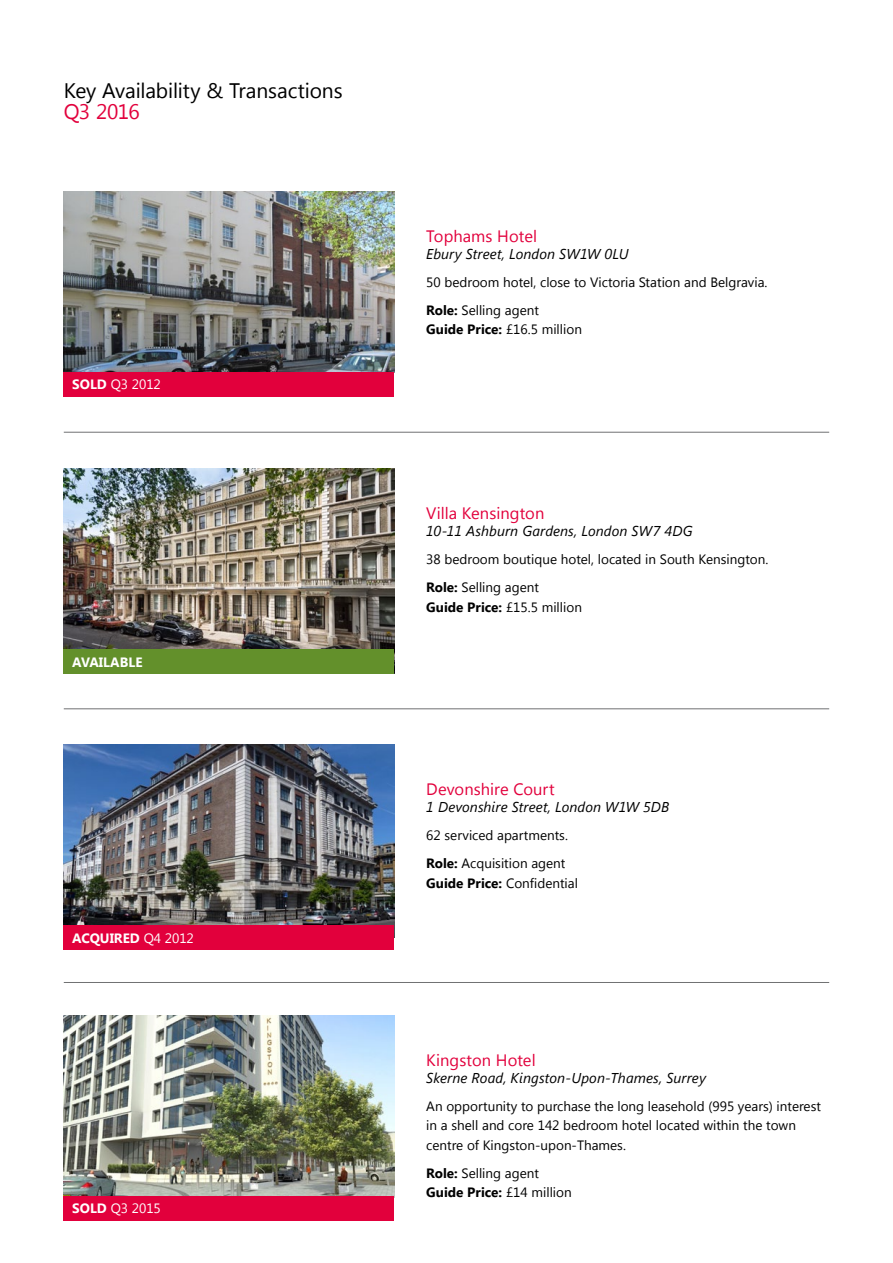
<style>
.page{position:relative;width:893px;height:1263px;background:#fff}
.page>*{position:absolute;margin:0;border:0;box-sizing:border-box;transform-origin:0 0}
.t1{font:21px "Segoe UI";letter-spacing:-.005em;color:#000}
.t2{font:21px "Segoe UI";letter-spacing:-.03em;color:#e2003c}
.t3{font:16.5px "Segoe UI";letter-spacing:.005em;color:#e2003c}
.t4{font:italic 14.25px "Segoe UI";letter-spacing:.01em;color:#000}
.t5{font:13.5px/19.5px "Segoe UI";color:#000}
.t6{font:13.5px "Segoe UI";color:#fff}
.t7{font:700 13.5px "Segoe UI";color:#fff}
.s1{font-weight:700}
</style>
<div class="page">
<hr style="left:64px;top:432px;width:765px;height:1px;background:#707172">
<hr style="left:64px;top:708px;width:765px;height:1px;background:#707172">
<img style="left:64px;top:1015px;width:330px;height:181px">
<div style="left:64px;top:1196px;width:330px;height:24px;background:#e2003c"></div>
<img style="left:64px;top:745px;width:330px;height:181px">
<div style="left:64px;top:926px;width:330px;height:24px;background:#e2003c"></div>
<img style="left:64px;top:468px;width:330px;height:182px">
<div style="left:64px;top:650px;width:330px;height:24px;background:#63902b"></div>
<hr style="left:64px;top:982px;width:765px;height:1px;background:#707172">
<img style="left:64px;top:191px;width:330px;height:181px">
<div style="left:64px;top:372px;width:330px;height:24px;background:#e2003c"></div>
<h1 class="t1" style="left:64px;top:76px;width:280px">Key Availability &amp; Transactions</h1>
<h1 class="t2" style="left:64px;top:97px;width:77px">Q3 2016</h1>
<p class="t6" style="left:72px;top:375px;width:90px"><span class="s1">SOLD</span> Q3 2012</p>
<p class="t7" style="left:72px;top:652px;width:72px">AVAILABLE</p>
<p class="t7" style="left:72px;top:928px;width:46px">Acquired</p>
<p class="t6" style="left:144px;top:928px;width:52px">Q4 2012</p>
<p class="t7" style="left:72px;top:1199px;width:18px">Sold</p>
<p class="t6" style="left:111px;top:1199px;width:52px">Q3 2015</p>
<p class="t3" style="left:426px;top:224px;width:112px">Tophams Hotel</p>
<p class="t4" style="left:426px;top:244px;width:204px">Ebury Street, London SW1W 0LU</p>
<p class="t5" style="left:426px;top:267px;width:343px;line-height:28px">50 bedroom hotel, close to Victoria Station and Belgravia.<br><span class="s1">Role:</span> Selling agent</p>
<p class="t5" style="left:426px;top:319px;width:157px"><span class="s1">Guide Price:</span> £16.5 million</p>
<p class="t3" style="left:426px;top:501px;width:120px">Villa Kensington</p>
<p class="t4" style="left:426px;top:521px;width:268px">10-11 Ashburn Gardens, London SW7 4DG</p>
<p class="t5" style="left:426px;top:545px;width:344px;line-height:28px">38 bedroom boutique hotel, located in South Kensington.<br><span class="s1">Role:</span> Selling agent</p>
<p class="t5" style="left:426px;top:596px;width:157px"><span class="s1">Guide Price:</span> £15.5 million</p>
<p class="t3" style="left:426px;top:778px;width:130px">Devonshire Court</p>
<p class="t4" style="left:426px;top:797px;width:244px">1 Devonshire Street, London W1W 5DB</p>
<p class="t5" style="left:426px;top:821px;width:143px;line-height:28px">62 serviced apartments.<br><span class="s1">Role:</span> Acquisition agent</p>
<p class="t5" style="left:426px;top:873px;width:153px"><span class="s1">Guide Price:</span> Confidential</p>
<p class="t3" style="left:426px;top:1048px;width:111px">Kingston Hotel</p>
<p class="t4" style="left:426px;top:1068px;width:281px">Skerne Road, Kingston-Upon-Thames, Surrey</p>
<p class="t5" style="left:426px;top:1096px;width:396px">An opportunity to purchase the long leasehold (995 years) interest in a shell and core 142 bedroom hotel located within the town centre of Kingston-upon-Thames.</p>
<p class="t5" style="left:426px;top:1163px;width:147px"><span class="s1">Role:</span> Selling agent<br><span class="s1">Guide Price:</span> £14 million</p>
</div>
